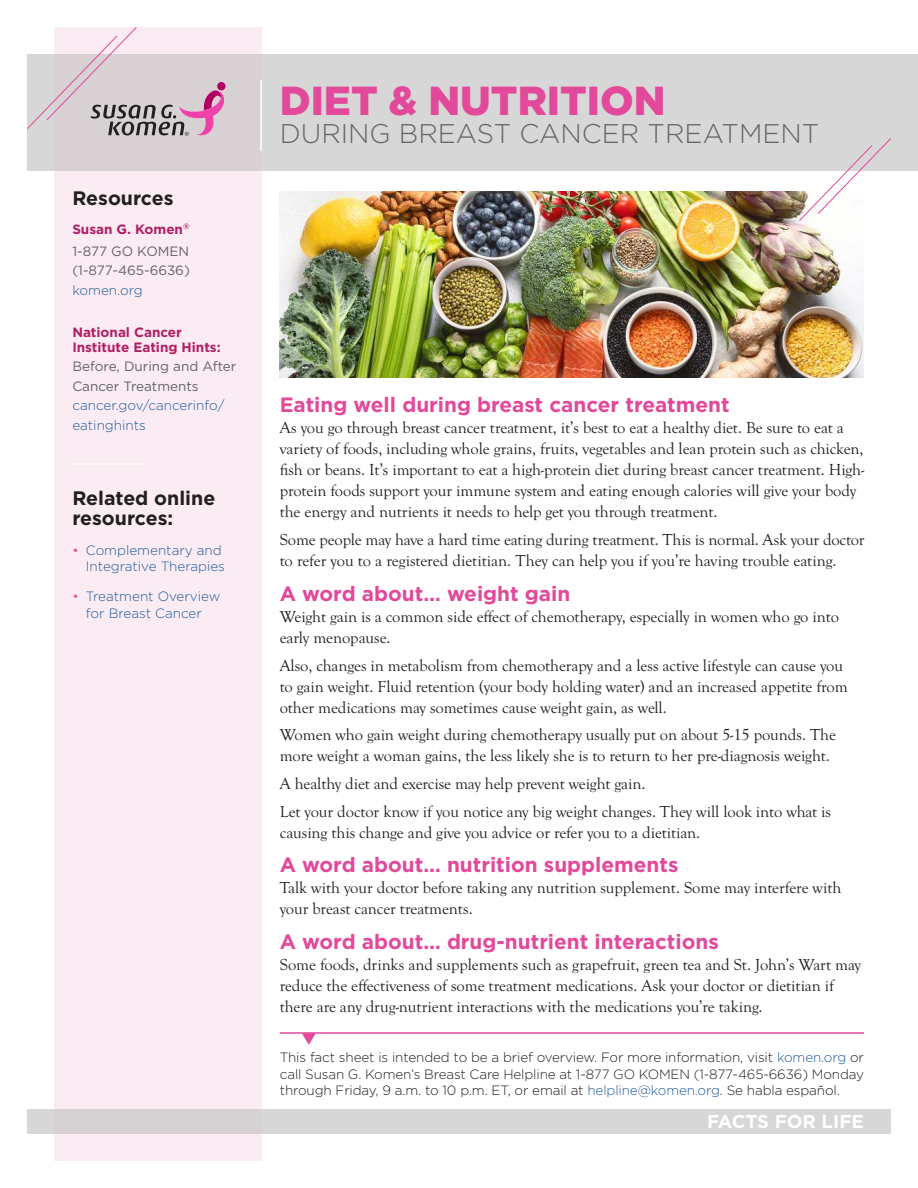
<style>
.page{position:relative;width:918px;height:1188px;background:#fff}
.page>*{position:absolute;margin:0;border:0;box-sizing:border-box;transform-origin:0 0}
.t1{font:900 40.5px "Gotham";color:#e2499a}
.t2{font:300 27px "Gotham";color:#636569}
.t3{font:700 20.7px "Gotham";color:#e2499a}
.t4{font:700 19.5px/19.5px "Gotham";color:#221f1f}
.t5{font:700 18.6px "Gotham";color:#fff}
.t6{font:16.5px/21px "Goudy Old Sty";letter-spacing:-.005em;color:#221f1f}
.t7{font:300 13.5px/16.5px "Gotham";letter-spacing:-.01em;color:#221f1f;text-align:justify}
.t8{font:300 13.5px/16.5px "Gotham";color:#1f5d9e}
.t9{font:700 13.5px/21.6px "Gotham";color:#b01e65}
.t10{font:13.5px/19.5px "Gotham";color:#636569}
.s1{font-weight:400;color:#636569}
.s2{color:#e34d9b}
.s3{color:#1f5d9e}
</style>
<div class="page">
<img style="left:280px;top:191px;width:584px;height:187px">
<div style="left:54px;top:27px;width:208px;height:1134px;background:#fbebf2"></div>
<div style="left:27px;top:54px;width:891px;height:117px;background:#d8d7d7"></div>
<svg style="left:798px;top:138px;width:93px;height:84px"></svg>
<hr style="left:260px;top:80px;width:2px;height:71px;background:#fff">
<hr style="left:280px;top:1032px;width:584px;height:2px;background:#e2499a">
<svg style="left:302px;top:1033px;width:14px;height:12px"></svg>
<svg style="left:27px;top:27px;width:199px;height:109px"></svg>
<hr style="left:72px;top:463px;width:72px;height:2px;background:#fff">
<div style="left:27px;top:1110px;width:864px;height:24px;background:#d7d7d7"></div>
<p class="t4" style="left:72px;top:190px;width:103px">Resources</p>
<p class="t9" style="left:72px;top:219px;width:119px">Susan G. Komen<sup>®<br></sup><span class="s1">1-877 GO KOMEN</span></p>
<p class="t10" style="left:72px;top:261px;width:119px">(1-877-465-6636)</p>
<p class="t8" style="left:72px;top:282px;width:72px">komen.org</p>
<p class="t9" style="left:72px;top:325px;width:150px;line-height:15px">National Cancer<br>Institute Eating Hints:</p>
<p class="t10" style="left:72px;top:357px;width:166px">Before, During and After<br>Cancer Treatments</p>
<p class="t8" style="left:72px;top:396px;width:154px;line-height:19.5px">cancer.gov/cancerinfo/ eatinghints</p>
<p class="t4" style="left:72px;top:490px;width:144px">Related online resources:</p>
<p class="t8" style="left:72px;top:542px;width:154px;text-align:right"><span class="s2">•</span> Complementary and<br>Integrative Therapies</p>
<p class="t8" style="left:72px;top:589px;width:149px;text-align:center"><span class="s2">•</span> Treatment Overview for Breast Cancer</p>
<h1 class="t1" style="left:280px;top:82px;width:387px">DIET &amp; NUTRITION</h1>
<h2 class="t2" style="left:280px;top:122px;width:541px">DURING BREAST CANCER TREATMENT</h2>
<p class="t3" style="left:280px;top:397px;width:451px">Eating well during breast cancer treatment</p>
<p class="t6" style="left:280px;top:418px;width:586px">As you go through breast cancer treatment, it’s best to eat a healthy diet. Be sure to eat a variety of foods, including whole grains, fruits, vegetables and lean protein such as chicken, fish or beans. It’s important to eat a high-protein diet during breast cancer treatment. High&shy;protein foods support your immune system and eating enough calories will give your body the energy and nutrients it needs to help get you through treatment.</p>
<p class="t6" style="left:280px;top:530px;width:586px">Some people may have a hard time eating during treatment. This is normal. Ask your doctor to refer you to a registered dietitian. They can help you if you’re having trouble eating.</p>
<p class="t3" style="left:280px;top:586px;width:292px">A word about… weight gain</p>
<p class="t6" style="left:280px;top:607px;width:561px">Weight gain is a common side effect of chemotherapy, especially in women who go into early menopause.</p>
<p class="t6" style="left:280px;top:656px;width:570px">Also, changes in metabolism from chemotherapy and a less active lifestyle can cause you to gain weight. Fluid retention (your body holding water) and an increased appetite from other medications may sometimes cause weight gain, as well.</p>
<p class="t6" style="left:280px;top:725px;width:558px">Women who gain weight during chemotherapy usually put on about 5-15 pounds. The more weight a woman gains, the less likely she is to return to her pre-diagnosis weight.</p>
<p class="t6" style="left:280px;top:771px;width:553px;line-height:27.8px">A healthy diet and exercise may help prevent weight gain.<br>Let your doctor know if you notice any big weight changes. They will look into what is</p>
<p class="t6" style="left:280px;top:823px;width:422px">causing this change and give you advice or refer you to a dietitian.</p>
<p class="t3" style="left:280px;top:857px;width:400px">A word about… nutrition supplements</p>
<p class="t6" style="left:280px;top:879px;width:563px">Talk with your doctor before taking any nutrition supplement. Some may interfere with your breast cancer treatments.</p>
<p class="t3" style="left:280px;top:934px;width:441px">A word about… drug-nutrient interactions</p>
<p class="t6" style="left:280px;top:955px;width:583px">Some foods, drinks and supplements such as grapefruit, green tea and St. John’s Wart may reduce the effectiveness of some treatment medications. Ask your doctor or dietitian if there are any drug-nutrient interactions with the medications you’re taking.</p>
<p class="t7" style="left:280px;top:1050px;width:586px">This fact sheet is intended to be a brief overview. For more information, visit <span class="s3">komen.org</span> or call Susan G. Komen’s Breast Care Helpline at 1-877 GO KOMEN (1-877-465-6636) Monday through Friday, 9 a.m. to 10 p.m. ET, or email at <span class="s3">helpline@komen.org</span>. Se habla español.</p>
<p class="t5" style="left:707px;top:1114px;width:158px">FACTS FOR LIFE</p>
</div>
